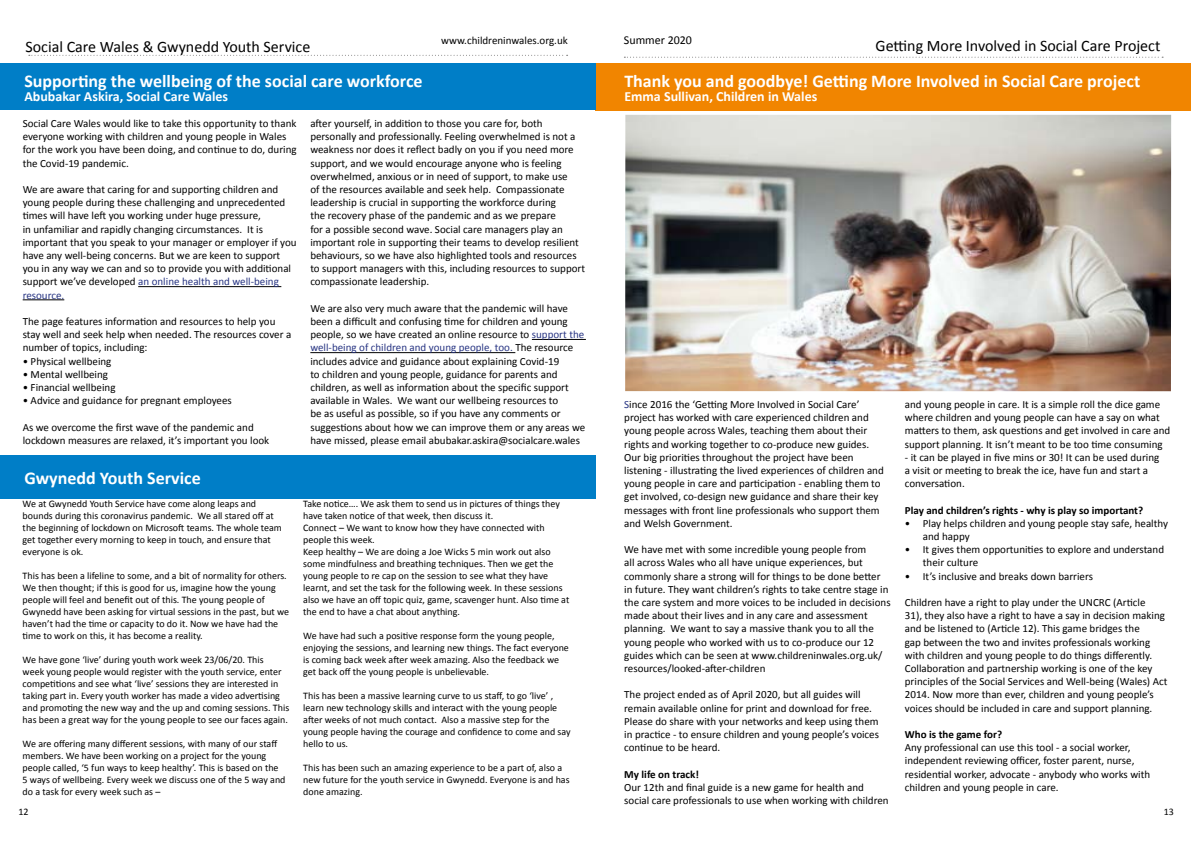
<style>
.page{position:relative;width:1191px;height:842px;background:#fff}
.page>*{position:absolute;margin:0;border:0;box-sizing:border-box;transform-origin:0 0}
.t1{font:700 18px "Calibri";color:#fff}
.t2{font:16px "Calibri";color:#000}
.t3{font:700 14px "Calibri";color:#fff}
.t4{font:12px "Calibri";color:#000}
.t5{font:11px/13.2px "Calibri";color:#000}
.t6{font:700 11px "Calibri";color:#000}
.t7{font:10px/12px "Calibri";color:#000}
.s1{color:#283583}
</style>
<div class="page">
<svg style="left:624px;top:57px;width:539px;height:1px"></svg>
<svg style="left:29px;top:55px;width:538px;height:1px"></svg>
<hr style="left:138px;top:286px;width:143px;height:1px;background:#000">
<hr style="left:23px;top:299px;width:41px;height:1px;background:#000">
<hr style="left:532px;top:339px;width:54px;height:1px;background:#000">
<hr style="left:310px;top:352px;width:205px;height:1px;background:#000">
<div style="left:595px;top:64px;width:596px;height:47px;background:#f18500"></div>
<div style="left:0;top:64px;width:595px;height:46px;background:#007ec7"></div>
<div style="left:0;top:455px;width:595px;height:44px;background:#007ec7"></div>
<img style="left:625px;top:115px;width:546px;height:276px">
<h2 class="t2" style="left:26px;top:37px;width:286px">Social Care Wales &amp; Gwynedd Youth Service</h2>
<h1 class="t1" style="left:24px;top:69px;width:400px">Supporting the wellbeing of the social care workforce</h1>
<p class="t3" style="left:24px;top:87px;width:205px">Abubakar Askira, Social Care Wales</p>
<p class="t5" style="left:441px;top:34px;width:128px">www.childreninwales.org.uk</p>
<p class="t4" style="left:624px;top:33px;width:70px">Summer 2020</p>
<h2 class="t2" style="left:875px;top:36px;width:286px">Getting More Involved in Social Care Project</h2>
<h1 class="t1" style="left:624px;top:70px;width:517px">Thank you and goodbye! Getting More Involved in Social Care project</h1>
<p class="t3" style="left:624px;top:88px;width:194px">Emma Sullivan, Children in Wales</p>
<p class="t5" style="left:23px;top:117px;width:275px">Social Care Wales would like to take this opportunity to thank everyone working with children and young people in Wales for the work you have been doing, and continue to do, during the Covid-19 pandemic.</p>
<p class="t5" style="left:23px;top:183px;width:275px">We are aware that caring for and supporting children and young people during these challenging and unprecedented times will have left you working under huge pressure,<br>in unfamiliar and rapidly changing circumstances. It is important that you speak to your manager or employer if you have any well-being concerns. But we are keen to support you in any way we can and so to provide you with additional support we’ve developed <span class="s1">an online health and well-being resource.</span></p>
<p class="t5" style="left:23px;top:315px;width:270px">The page features information and resources to help you stay well and seek help when needed. The resources cover a number of topics, including:</p>
<p class="t5" style="left:23px;top:354px;width:90px">• Physical wellbeing</p>
<p class="t5" style="left:23px;top:368px;width:87px">• Mental wellbeing</p>
<p class="t5" style="left:23px;top:381px;width:94px">• Financial wellbeing</p>
<p class="t5" style="left:23px;top:394px;width:211px">• Advice and guidance for pregnant employees</p>
<p class="t5" style="left:23px;top:420px;width:248px">As we overcome the first wave of the pandemic and lockdown measures are relaxed, it’s important you look</p>
<p class="t5" style="left:310px;top:117px;width:276px">after yourself, in addition to those you care for, both personally and professionally. Feeling overwhelmed is not a weakness nor does it reflect badly on you if you need more support, and we would encourage anyone who is feeling overwhelmed, anxious or in need of support, to make use<br>of the resources available and seek help. Compassionate leadership is crucial in supporting the workforce during<br>the recovery phase of the pandemic and as we prepare<br>for a possible second wave. Social care managers play an important role in supporting their teams to develop resilient behaviours, so we have also highlighted tools and resources to support managers with this, including resources to support compassionate leadership.</p>
<p class="t5" style="left:310px;top:302px;width:276px">We are also very much aware that the pandemic will have been a difficult and confusing time for children and young people, so we have created an online resource to <span class="s1">support the well-being of children and young people, too.</span> The resource includes advice and guidance about explaining Covid-19<br>to children and young people, guidance for parents and children, as well as information about the specific support available in Wales. We want our wellbeing resources to<br>be as useful as possible, so if you have any comments or suggestions about how we can improve them or any areas we have missed, please email abubakar.askira@socialcare.wales</p>
<h1 class="t1" style="left:24px;top:466px;width:178px">Gwynedd Youth Service</h1>
<p class="t7" style="left:23px;top:498px;width:261px">We at Gwynedd Youth Service have come along leaps and bounds during this coronavirus pandemic. We all stared off at the beginning of lockdown on Microsoft teams. The whole team get together every morning to keep in touch, and ensure that everyone is ok.</p>
<p class="t7" style="left:23px;top:570px;width:268px">This has been a lifeline to some, and a bit of normality for others.<br>We then thought; if this is good for us, imagine how the young people will feel and benefit out of this. The young people of Gwynedd have been asking for virtual sessions in the past, but we haven’t had the time or capacity to do it. Now we have had the time to work on this, it has become a reality.</p>
<p class="t7" style="left:23px;top:654px;width:268px">We have gone ‘live’ during youth work week 23/06/20. This<br>week young people would register with the youth service, enter competitions and see what ‘live’ sessions they are interested in taking part in. Every youth worker has made a video advertising and promoting the new way and the up and coming sessions. This has been a great way for the young people to see our faces again.</p>
<p class="t7" style="left:23px;top:738px;width:264px">We are offering many different sessions, with many of our staff members. We have been working on a project for the young people called, ‘5 fun ways to keep healthy’. This is based on the 5 ways of wellbeing. Every week we discuss one of the 5 way and do a task for every week such as –</p>
<p class="t7" style="left:303px;top:498px;width:267px">Take notice…. We ask them to send us in pictures of things they have taken notice of that week, then discuss it.<br>Connect – We want to know how they have connected with people this week.<br>Keep healthy – We are doing a Joe Wicks 5 min work out also some mindfulness and breathing techniques. Then we get the young people to re cap on the session to see what they have learnt, and set the task for the following week. In these sessions also we have an off topic quiz, game, scavenger hunt. Also time at the end to have a chat about anything.</p>
<p class="t7" style="left:303px;top:630px;width:267px">We have had such a positive response form the young people, enjoying the sessions, and learning new things. The fact everyone is coming back week after week amazing. Also the feedback we get back off the young people is unbelievable.</p>
<p class="t7" style="left:303px;top:690px;width:269px">This has been a massive learning curve to us staff, to go ‘live’ , learn new technology skills and interact with the young people after weeks of not much contact. Also a massive step for the young people having the courage and confidence to come and say hello to us.</p>
<p class="t7" style="left:303px;top:762px;width:268px">This has been such an amazing experience to be a part of, also a new future for the youth service in Gwynedd. Everyone is and has done amazing.</p>
<p class="t5" style="left:624px;top:398px;width:261px"><span class="s1">S</span>ince 2016 the ‘Getting More Involved in Social Care’ project has worked with care experienced children and young people across Wales, teaching them about their rights and working together to co-produce new guides.<br>Our big priorities throughout the project have been listening - illustrating the lived experiences of children and young people in care and participation - enabling them to get involved, co-design new guidance and share their key messages with front line professionals who support them and Welsh Government.</p>
<p class="t5" style="left:624px;top:543px;width:268px">We have met with some incredible young people from<br>all across Wales who all have unique experiences, but commonly share a strong will for things to be done better in future. They want children’s rights to take centre stage in the care system and more voices to be included in decisions made about their lives and in any care and assessment planning. We want to say a massive thank you to all the young people who worked with us to co-produce our 12 guides which can be seen at www.childreninwales.org.uk/ resources/looked-after-children</p>
<p class="t5" style="left:624px;top:688px;width:256px">The project ended as of April 2020, but all guides will remain available online for print and download for free.<br>Please do share with your networks and keep using them in practice - to ensure children and young people’s voices continue to be heard.</p>
<p class="t6" style="left:624px;top:767px;width:76px">My life on track!</p>
<p class="t5" style="left:624px;top:781px;width:266px">Our 12th and final guide is a new game for health and social care professionals to use when working with children</p>
<p class="t5" style="left:905px;top:398px;width:267px">and young people in care. It is a simple roll the dice game where children and young people can have a say on what matters to them, ask questions and get involved in care and support planning. It isn’t meant to be too time consuming</p>
<p class="t5" style="left:905px;top:451px;width:256px">- it can be played in five mins or 30! It can be used during a visit or meeting to break the ice, have fun and start a conversation.</p>
<p class="t6" style="left:905px;top:503px;width:240px">Play and children’s rights - why is play so important?</p>
<p class="t5" style="left:923px;top:517px;width:247px;text-indent:-18px">• Play helps children and young people stay safe, healthy and happy</p>
<p class="t5" style="left:923px;top:543px;width:243px;text-indent:-18px">• It gives them opportunities to explore and understand their culture</p>
<p class="t5" style="left:905px;top:569px;width:190px">• It’s inclusive and breaks down barriers</p>
<p class="t5" style="left:905px;top:596px;width:264px">Children have a right to play under the UNCRC (Article<br>31), they also have a right to have a say in decision making and be listened to (Article 12). This game bridges the<br>gap between the two and invites professionals working with children and young people to do things differently.<br>Collaboration and partnership working is one of the key principles of the Social Services and Well-being (Wales) Act 2014. Now more than ever, children and young people’s voices should be included in care and support planning.</p>
<p class="t6" style="left:905px;top:727px;width:99px">Who is the game for?</p>
<p class="t5" style="left:905px;top:741px;width:247px">Any professional can use this tool - a social worker, independent reviewing officer, foster parent, nurse, residential worker, advocate - anybody who works with children and young people in care.</p>
<p class="t7" style="left:18px;top:806px;width:12px">12</p>
<p class="t7" style="left:1163px;top:806px;width:12px">13</p>
</div>
